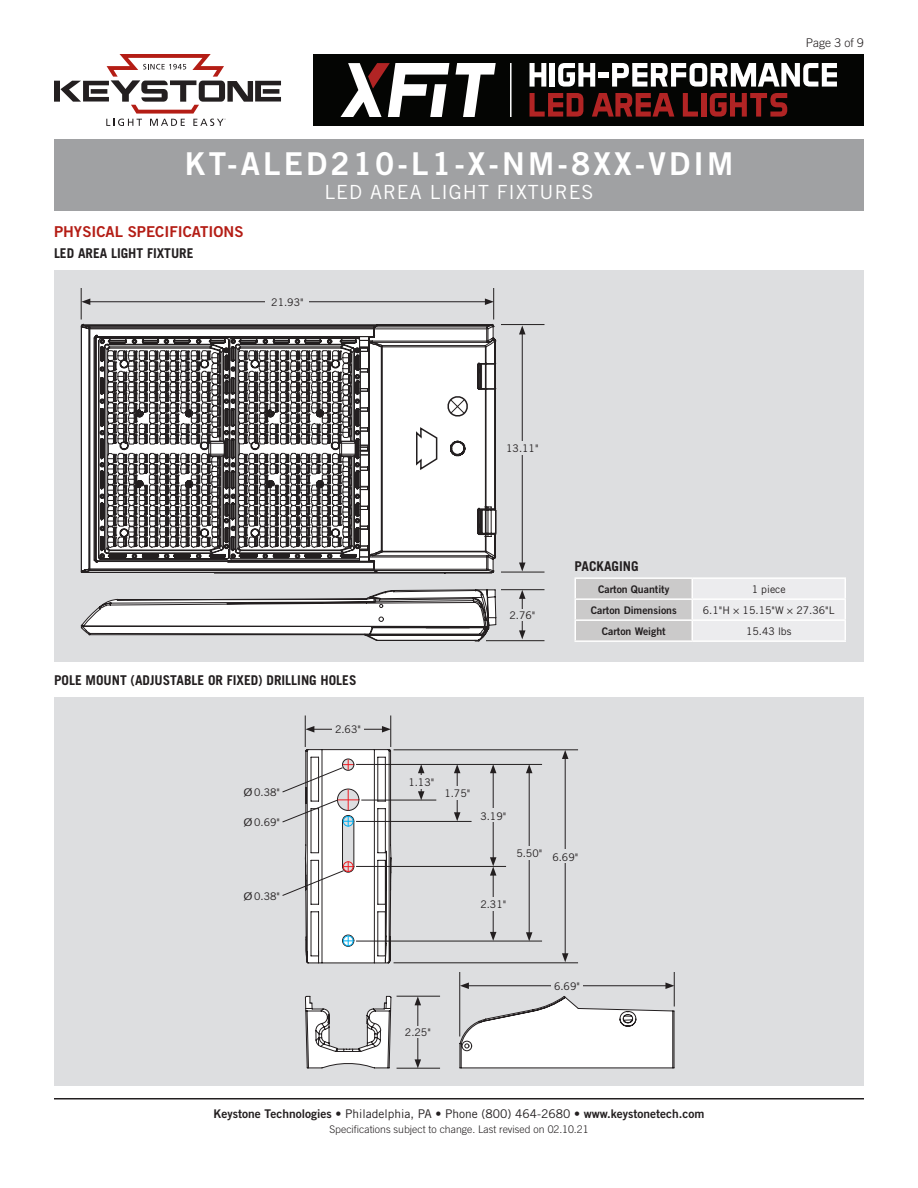
<style>
.page{position:relative;width:918px;height:1188px;background:#fff}
.page>*{position:absolute;margin:0;border:0;box-sizing:border-box;transform-origin:0 0}
.Title_Instruction{font:31.5px "Trade Gothic Bold Two";letter-spacing:.1em;color:#fff}
.SubTitle{font:19.5px "Trade Gothic";letter-spacing:.05em;color:#fff}
.Heading_01{font:15px "Trade Gothic Bold Two";color:#b41d15}
.Heading_02{font:700 13.5px "Trade Gothic";color:#231f20}
.t1{font:12px "Trade Gothic Bold Two";color:#231f20}
.Page{font:300 12px "Trade Gothic";color:#231f20}
.Art_Callout{font:10.5px "Trade Gothic";color:#231f20}
.Rev{font:300 10.5px "Trade Gothic";color:#231f20}
.Table_Header{font:10.5px "Trade Gothic Bold Two";color:#231f20}
.Table_Text{font:10.5px "Trade Gothic";color:#231f20}
.Art_Callout_Left{font:10.5px "Trade Gothic";letter-spacing:.05em;color:#231f20;scale:1.31 1}
.s1{font-family:"Trade Gothic"}
</style>
<div class="page">
<hr style="left:54px;top:1098px;width:810px;height:2px;background:#231f20">
<svg style="left:54px;top:54px;width:227px;height:72px"></svg>
<div style="left:314px;top:54px;width:550px;height:72px;background:#040503"></div>
<svg style="left:341px;top:63px;width:155px;height:54px"></svg>
<svg style="left:530px;top:63px;width:16px;height:24px"></svg>
<div style="left:550px;top:63px;width:5px;height:24px;background:#fff"></div>
<svg style="left:558px;top:63px;width:37px;height:24px"></svg>
<div style="left:599px;top:72px;width:10px;height:5px;background:#fff"></div>
<svg style="left:612px;top:63px;width:225px;height:24px"></svg>
<svg style="left:530px;top:93px;width:53px;height:24px"></svg>
<svg style="left:592px;top:93px;width:82px;height:24px"></svg>
<svg style="left:683px;top:93px;width:15px;height:24px"></svg>
<div style="left:701px;top:93px;width:5px;height:24px;background:#b12424"></div>
<svg style="left:710px;top:93px;width:77px;height:24px"></svg>
<hr style="left:510px;top:63px;width:2px;height:54px;background:#fff">
<div style="left:54px;top:140px;width:810px;height:72px;background:#a0a1a3"></div>
<div style="left:54px;top:698px;width:810px;height:388px;background:#dddee0"></div>
<hr style="left:394px;top:750px;width:184px;height:1px;background:#231f20">
<hr style="left:394px;top:963px;width:184px;height:1px;background:#231f20">
<hr style="left:312px;top:729px;width:72px;height:1px;background:#231f20">
<svg style="left:382px;top:726px;width:8px;height:7px"></svg>
<svg style="left:306px;top:726px;width:8px;height:7px"></svg>
<div style="left:332px;top:723px;width:32px;height:12px;background:#dddee0"></div>
<hr style="left:305px;top:716px;width:1px;height:31px;background:#231f20">
<hr style="left:390px;top:716px;width:1px;height:31px;background:#231f20">
<hr style="left:565px;top:757px;width:1px;height:199px;background:#231f20">
<svg style="left:562px;top:750px;width:6px;height:9px"></svg>
<svg style="left:562px;top:953px;width:6px;height:9px"></svg>
<hr style="left:529px;top:771px;width:1px;height:164px;background:#231f20">
<svg style="left:526px;top:765px;width:6px;height:8px"></svg>
<svg style="left:526px;top:932px;width:6px;height:9px"></svg>
<hr style="left:493px;top:771px;width:1px;height:89px;background:#231f20">
<svg style="left:490px;top:765px;width:6px;height:8px"></svg>
<hr style="left:457px;top:771px;width:1px;height:44px;background:#231f20">
<svg style="left:454px;top:765px;width:6px;height:8px"></svg>
<svg style="left:454px;top:812px;width:6px;height:9px"></svg>
<svg style="left:418px;top:765px;width:6px;height:35px"></svg>
<hr style="left:493px;top:873px;width:1px;height:61px;background:#231f20">
<svg style="left:490px;top:857px;width:6px;height:19px"></svg>
<svg style="left:490px;top:932px;width:6px;height:9px"></svg>
<div style="left:550px;top:850px;width:31px;height:13px;background:#dddee0"></div>
<div style="left:514px;top:846px;width:31px;height:14px;background:#dddee0"></div>
<div style="left:478px;top:809px;width:31px;height:13px;background:#dddee0"></div>
<div style="left:442px;top:786px;width:31px;height:14px;background:#dddee0"></div>
<div style="left:406px;top:776px;width:31px;height:13px;background:#dddee0"></div>
<div style="left:478px;top:897px;width:31px;height:13px;background:#dddee0"></div>
<hr style="left:356px;top:764px;width:186px;height:1px;background:#231f20">
<hr style="left:356px;top:941px;width:186px;height:1px;background:#231f20">
<hr style="left:356px;top:866px;width:150px;height:1px;background:#231f20">
<hr style="left:356px;top:821px;width:116px;height:1px;background:#231f20">
<hr style="left:361px;top:800px;width:75px;height:1px;background:#231f20">
<svg style="left:282px;top:749px;width:110px;height:215px"></svg>
<hr style="left:397px;top:996px;width:43px;height:1px;background:#231f20">
<hr style="left:397px;top:1068px;width:43px;height:1px;background:#231f20">
<hr style="left:418px;top:1003px;width:1px;height:59px;background:#231f20">
<svg style="left:415px;top:996px;width:6px;height:9px"></svg>
<svg style="left:415px;top:1059px;width:6px;height:9px"></svg>
<div style="left:400px;top:1026px;width:36px;height:12px;background:#dddee0"></div>
<svg style="left:305px;top:995px;width:87px;height:74px"></svg>
<hr style="left:466px;top:985px;width:202px;height:1px;background:#231f20">
<svg style="left:665px;top:982px;width:9px;height:7px"></svg>
<svg style="left:460px;top:982px;width:9px;height:7px"></svg>
<div style="left:551px;top:980px;width:32px;height:12px;background:#dddee0"></div>
<hr style="left:459px;top:972px;width:1px;height:64px;background:#231f20">
<hr style="left:674px;top:972px;width:1px;height:34px;background:#231f20">
<svg style="left:459px;top:995px;width:216px;height:74px"></svg>
<div style="left:54px;top:270px;width:810px;height:392px;background:#dddee0"></div>
<hr style="left:88px;top:301px;width:399px;height:1px;background:#231f20">
<svg style="left:485px;top:298px;width:8px;height:7px"></svg>
<svg style="left:82px;top:298px;width:8px;height:7px"></svg>
<div style="left:266px;top:296px;width:43px;height:12px;background:#dddee0"></div>
<hr style="left:81px;top:288px;width:1px;height:32px;background:#231f20">
<hr style="left:493px;top:288px;width:1px;height:32px;background:#231f20">
<hr style="left:501px;top:324px;width:43px;height:1px;background:#231f20">
<hr style="left:501px;top:572px;width:43px;height:1px;background:#231f20">
<hr style="left:522px;top:332px;width:1px;height:233px;background:#231f20">
<svg style="left:519px;top:326px;width:7px;height:8px"></svg>
<svg style="left:519px;top:563px;width:7px;height:9px"></svg>
<div style="left:504px;top:442px;width:36px;height:13px;background:#dddee0"></div>
<hr style="left:501px;top:589px;width:43px;height:1px;background:#231f20">
<hr style="left:486px;top:640px;width:58px;height:1px;background:#231f20">
<hr style="left:522px;top:596px;width:1px;height:37px;background:#231f20">
<svg style="left:519px;top:590px;width:7px;height:9px"></svg>
<svg style="left:519px;top:630px;width:7px;height:9px"></svg>
<div style="left:504px;top:609px;width:36px;height:12px;background:#dddee0"></div>
<svg style="left:214px;top:324px;width:282px;height:250px;background:#c7c6c6"></svg>
<svg style="left:80px;top:324px;width:278px;height:249px;background:#9e9d9d"></svg>
<svg style="left:98px;top:338px;width:263px;height:222px;background:#797677"></svg>
<svg style="left:123px;top:350px;width:343px;height:197px;background:#9f9d9e"></svg>
<svg style="left:415px;top:394px;width:53px;height:78px;background:#e9e8e8"></svg>
<svg style="left:80px;top:589px;width:417px;height:53px"></svg>
<hr style="left:574px;top:577px;width:118px;height:2px;background:#fff">
<hr style="left:692px;top:577px;width:154px;height:2px;background:#fff">
<hr style="left:574px;top:640px;width:118px;height:2px;background:#fff">
<hr style="left:692px;top:640px;width:154px;height:2px;background:#fff">
<svg style="left:574px;top:578px;width:272px;height:63px"></svg>
<p class="Title_Instruction" style="left:185px;top:144px;width:550px">KT-ALED210-L1-X-NM-8XX-VDIM</p>
<p class="SubTitle" style="left:325px;top:180px;width:271px">LED AREA LIGHT FIXTURES</p>
<p class="Heading_01" style="left:54px;top:222px;width:191px">PHYSICAL SPECIFICATIONS</p>
<p class="Heading_02" style="left:54px;top:245px;width:141px">LED AREA LIGHT FIXTURE</p>
<p class="Art_Callout" style="left:271px;top:295px;width:34px">21.93"</p>
<p class="Art_Callout" style="left:506px;top:442px;width:34px">13.11"</p>
<p class="Page" style="left:806px;top:36px;width:60px">Page 3 of 9</p>
<p class="Heading_02" style="left:54px;top:672px;width:304px">POLE MOUNT (ADJUSTABLE OR FIXED) DRILLING HOLES</p>
<p class="Art_Callout" style="left:335px;top:723px;width:27px">2.63"</p>
<p class="Art_Callout_Left" style="left:244px;top:786px;width:29px">Ø0.38"</p>
<p class="Art_Callout_Left" style="left:244px;top:816px;width:29px">Ø0.69"</p>
<p class="Art_Callout_Left" style="left:244px;top:890px;width:29px">Ø0.38"</p>
<p class="Art_Callout" style="left:509px;top:609px;width:27px">2.76"</p>
<p class="Heading_02" style="left:574px;top:558px;width:66px">PACKAGING</p>
<p class="Table_Header" style="left:598px;top:583px;width:73px">Carton Quantity</p>
<p class="Table_Text" style="left:752px;top:583px;width:36px">1 piece</p>
<p class="Table_Header" style="left:591px;top:604px;width:88px">Carton Dimensions</p>
<p class="Table_Text" style="left:703px;top:604px;width:133px">6.1"H × 15.15"W × 27.36"L</p>
<p class="Table_Header" style="left:602px;top:625px;width:66px">Carton Weight</p>
<p class="Table_Text" style="left:746px;top:625px;width:47px">15.43 lbs</p>
<p class="Art_Callout" style="left:408px;top:776px;width:27px">1.13"</p>
<p class="Art_Callout" style="left:444px;top:787px;width:27px">1.75"</p>
<p class="Art_Callout" style="left:480px;top:809px;width:27px">3.19"</p>
<p class="Art_Callout" style="left:516px;top:847px;width:27px">5.50"</p>
<p class="Art_Callout" style="left:552px;top:850px;width:27px">6.69"</p>
<p class="Art_Callout" style="left:480px;top:898px;width:27px">2.31"</p>
<p class="Art_Callout" style="left:405px;top:1026px;width:27px">2.25"</p>
<p class="Art_Callout" style="left:554px;top:979px;width:27px">6.69"</p>
<p class="t1" style="left:214px;top:1106px;width:492px">Keystone Technologies <span class="s1">• Philadelphia, PA • Phone (800) 464-2680 •</span> www.keystonetech.com</p>
<p class="Rev" style="left:329px;top:1123px;width:261px">Specifications subject to change. Last revised on 02.10.21</p>
</div>
